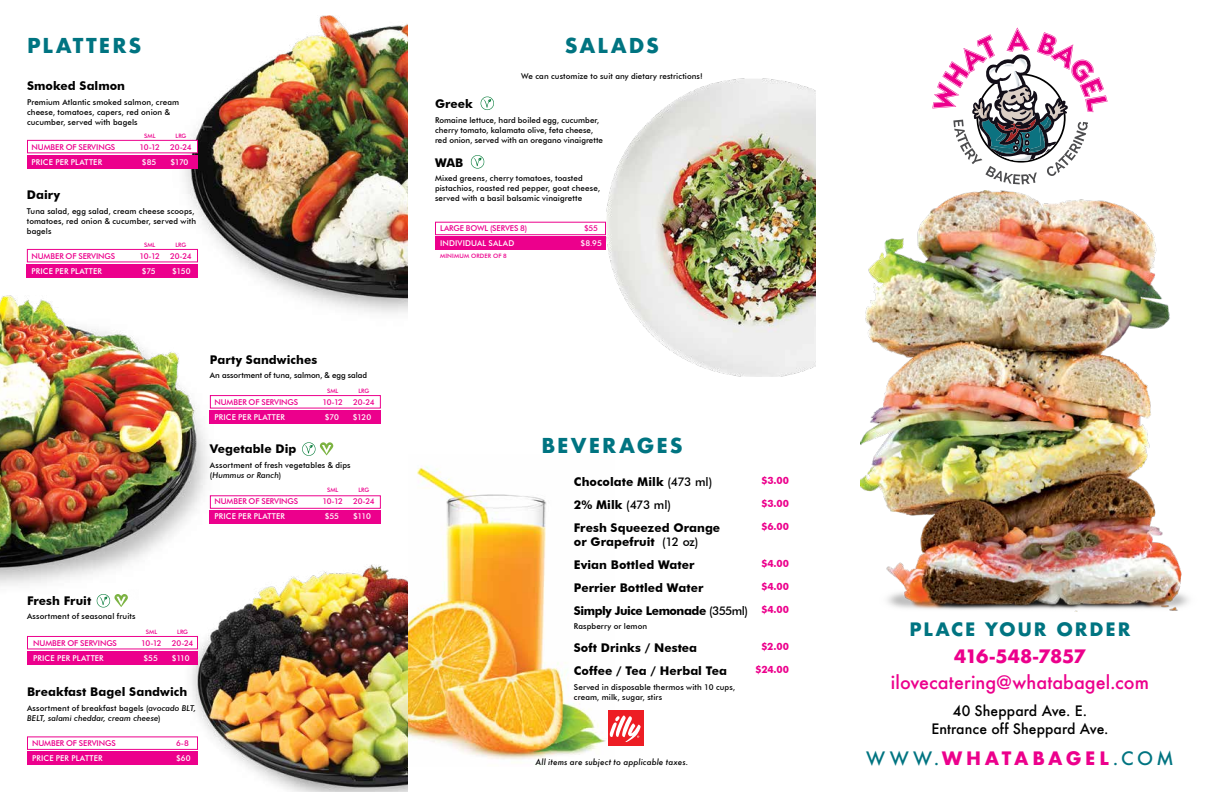
<style>
.page{position:relative;width:1224px;height:792px;background:#fff}
.page>*{position:absolute;margin:0;border:0;box-sizing:border-box;transform-origin:0 0}
.t1{font:700 20px "Futura";letter-spacing:.1em;color:#007481}
.t2{font:500 18px "Futura";letter-spacing:.005em;color:#ec008c}
.t3{font:700 18px "Futura";letter-spacing:.2em;color:#ec008c}
.t4{font:700 18px "Futura";letter-spacing:.1em;color:#007481}
.t5{font:700 18px "Futura";letter-spacing:-.02em;color:#ec008c}
.t6{font:500 14px/18px "Futura";letter-spacing:.005em;color:#000;text-align:center}
.t7{font:700 12px/23px "Futura BT";letter-spacing:.005em;color:#000}
.t8{font:700 10px "Futura BT";color:#ec008c}
.t9{font:500 8px/10px "Futura BT";letter-spacing:.015em;color:#000}
.t10{font:500 8px "Futura BT";letter-spacing:-.01em;color:#ec008c}
.t11{font:500 8px "Futura BT";letter-spacing:.015em;color:#fff}
.t12{font:italic 500 8px/10px "Futura BT";letter-spacing:.01em;color:#000}
.t13{font:italic 500 8px "Futura";letter-spacing:.015em;color:#000}
.t14{font:500 8px "Futura BT";letter-spacing:-.005em;color:#000}
.t15{font:500 6px "Futura BT";letter-spacing:.005em;color:#ec008c}
.t16{font:500 6px "Futura BT";letter-spacing:.03em;color:#ec008c}
.s1{font-style:italic}
.s2{font-style:normal}
.s3{font-weight:500}
.s4{font-weight:500;color:#007481}
</style>
<div class="page">
<img style="left:408px;top:466px;width:198px;height:293px">
<img style="left:606px;top:79px;width:210px;height:297px">
<img style="left:860px;top:191px;width:329px;height:420px">
<svg style="left:97px;top:601px;width:29px;height:7px"></svg>
<svg style="left:471px;top:155px;width:13px;height:14px"></svg>
<svg style="left:481px;top:97px;width:13px;height:13px"></svg>
<svg style="left:302px;top:442px;width:31px;height:14px"></svg>
<img style="left:0;top:295px;width:210px;height:306px">
<img style="left:180px;top:564px;width:228px;height:228px">
<img style="left:172px;top:16px;width:236px;height:312px">
<svg style="left:932px;top:27px;width:176px;height:157px"></svg>
<div style="left:608px;top:710px;width:35px;height:36px;background:#ed1d24"></div>
<svg style="left:609px;top:715px;width:32px;height:27px"></svg>
<div style="left:27px;top:140px;width:171px;height:13px;background:#fff;border:1px solid #ec008c"></div>
<div style="left:27px;top:155px;width:171px;height:13px;background:#ec008c"></div>
<div style="left:27px;top:249px;width:171px;height:13px;background:#fff;border:1px solid #ec008c"></div>
<div style="left:27px;top:264px;width:171px;height:13px;background:#ec008c"></div>
<div style="left:27px;top:636px;width:171px;height:13px;background:#fff;border:1px solid #ec008c"></div>
<div style="left:27px;top:651px;width:171px;height:14px;background:#ec008c"></div>
<div style="left:210px;top:495px;width:171px;height:14px;background:#fff;border:1px solid #ec008c"></div>
<div style="left:210px;top:510px;width:171px;height:14px;background:#ec008c"></div>
<div style="left:27px;top:736px;width:171px;height:14px;background:#fff;border:1px solid #ec008c"></div>
<div style="left:435px;top:222px;width:171px;height:13px;background:#fff;border:1px solid #ec008c"></div>
<div style="left:27px;top:751px;width:171px;height:14px;background:#ec008c"></div>
<div style="left:435px;top:236px;width:171px;height:14px;background:#ec008c"></div>
<div style="left:210px;top:395px;width:171px;height:14px;background:#fff;border:1px solid #ec008c"></div>
<div style="left:210px;top:410px;width:171px;height:14px;background:#ec008c"></div>
<h1 class="t1" style="left:27px;top:31px;width:116px">PLATTERS</h1>
<h1 class="t1" style="left:565px;top:31px;width:96px">SALADS</h1>
<p class="t9" style="left:521px;top:71px;width:183px">We can customize to suit any dietary restrictions!</p>
<h3 class="t7" style="left:27px;top:74px;width:100px">Smoked Salmon</h3>
<p class="t9" style="left:27px;top:97px;width:154px">Premium Atlantic smoked salmon, cream cheese, tomatoes, capers, red onion &amp; cucumber, served with bagels</p>
<h3 class="t7" style="left:435px;top:92px;width:40px">Greek</h3>
<p class="t9" style="left:435px;top:115px;width:170px">Romaine lettuce, hard boiled egg, cucumber, cherry tomato, kalamata olive, feta cheese, red onion, served with an oregano vinaigrette</p>
<h3 class="t7" style="left:435px;top:151px;width:30px">WAB</h3>
<p class="t9" style="left:435px;top:173px;width:167px">Mixed greens, cherry tomatoes, toasted pistachios, roasted red pepper, goat cheese, served with a basil balsamic vinaigrette</p>
<p class="t15" style="left:144px;top:132px;width:13px">SML</p>
<p class="t15" style="left:176px;top:132px;width:12px">LRG</p>
<p class="t10" style="left:32px;top:142px;width:85px">NUMBER OF SERVINGS</p>
<p class="t10" style="left:140px;top:142px;width:22px">10-12</p>
<p class="t10" style="left:170px;top:142px;width:23px">20-24</p>
<p class="t11" style="left:32px;top:157px;width:72px">PRICE PER PLATTER</p>
<p class="t11" style="left:142px;top:157px;width:16px">$85</p>
<p class="t11" style="left:170px;top:157px;width:20px">$170</p>
<h3 class="t7" style="left:27px;top:183px;width:35px">Dairy</h3>
<p class="t9" style="left:27px;top:206px;width:171px">Tuna salad, egg salad, cream cheese scoops, tomatoes, red onion &amp; cucumber, served with bagels</p>
<p class="t15" style="left:144px;top:241px;width:13px">SML</p>
<p class="t15" style="left:175px;top:241px;width:12px">LRG</p>
<p class="t10" style="left:31px;top:251px;width:85px">NUMBER OF SERVINGS</p>
<p class="t10" style="left:139px;top:251px;width:22px">10-12</p>
<p class="t10" style="left:170px;top:251px;width:23px">20-24</p>
<p class="t11" style="left:31px;top:266px;width:72px">PRICE PER PLATTER</p>
<p class="t11" style="left:142px;top:266px;width:16px">$75</p>
<p class="t11" style="left:172px;top:266px;width:20px">$150</p>
<p class="t10" style="left:440px;top:224px;width:89px">LARGE BOWL (SERVES 8)</p>
<p class="t10" style="left:584px;top:224px;width:15px">$55</p>
<p class="t11" style="left:440px;top:239px;width:76px">INDIVIDUAL SALAD</p>
<p class="t11" style="left:581px;top:239px;width:23px">$8.95</p>
<p class="t16" style="left:440px;top:252px;width:68px">MINIMUM ORDER OF 8</p>
<h3 class="t7" style="left:210px;top:348px;width:109px">Party Sandwiches</h3>
<p class="t14" style="left:210px;top:371px;width:159px">An assortment of tuna, salmon, &amp; egg salad</p>
<p class="t15" style="left:327px;top:387px;width:13px">SML</p>
<p class="t15" style="left:358px;top:387px;width:12px">LRG</p>
<p class="t10" style="left:214px;top:397px;width:85px">NUMBER OF SERVINGS</p>
<p class="t10" style="left:322px;top:397px;width:22px">10-12</p>
<p class="t10" style="left:353px;top:397px;width:23px">20-24</p>
<p class="t11" style="left:214px;top:412px;width:72px">PRICE PER PLATTER</p>
<p class="t11" style="left:325px;top:412px;width:16px">$70</p>
<p class="t11" style="left:353px;top:412px;width:20px">$120</p>
<h3 class="t7" style="left:210px;top:438px;width:88px">Vegetable Dip</h3>
<p class="t9" style="left:210px;top:460px;width:142px">Assortment of fresh vegetables &amp; dips (<span class="s1">Hummus or Ranch</span>)</p>
<p class="t15" style="left:327px;top:487px;width:13px">SML</p>
<p class="t15" style="left:358px;top:487px;width:12px">LRG</p>
<p class="t10" style="left:214px;top:497px;width:85px">NUMBER OF SERVINGS</p>
<p class="t10" style="left:322px;top:497px;width:22px">10-12</p>
<p class="t10" style="left:353px;top:497px;width:23px">20-24</p>
<p class="t11" style="left:214px;top:512px;width:72px">PRICE PER PLATTER</p>
<p class="t11" style="left:325px;top:512px;width:16px">$55</p>
<p class="t11" style="left:353px;top:512px;width:19px">$110</p>
<h3 class="t7" style="left:27px;top:589px;width:66px">Fresh Fruit</h3>
<p class="t9" style="left:27px;top:611px;width:110px">Assortment of seasonal fruits</p>
<p class="t15" style="left:146px;top:628px;width:13px">SML</p>
<p class="t15" style="left:177px;top:628px;width:12px">LRG</p>
<p class="t10" style="left:33px;top:638px;width:85px">NUMBER OF SERVINGS</p>
<p class="t10" style="left:141px;top:638px;width:22px">10-12</p>
<p class="t10" style="left:172px;top:638px;width:23px">20-24</p>
<p class="t11" style="left:33px;top:653px;width:72px">PRICE PER PLATTER</p>
<p class="t11" style="left:144px;top:653px;width:16px">$55</p>
<p class="t11" style="left:172px;top:653px;width:19px">$110</p>
<h3 class="t7" style="left:27px;top:680px;width:162px">Breakfast Bagel Sandwich</h3>
<p class="t12" style="left:27px;top:703px;width:171px"><span class="s2">Assortment of breakfast bagels (</span>avocado BLT,<br>BELT, salami cheddar, cream cheese<span class="s2">)</span></p>
<p class="t10" style="left:32px;top:738px;width:85px">NUMBER OF SERVINGS</p>
<p class="t10" style="left:176px;top:738px;width:14px">6-8</p>
<p class="t11" style="left:32px;top:753px;width:72px">PRICE PER PLATTER</p>
<p class="t11" style="left:176px;top:753px;width:16px">$60</p>
<h1 class="t1" style="left:541px;top:431px;width:143px">BEVERAGES</h1>
<h3 class="t7" style="left:574px;top:470px;width:148px">Chocolate Milk <span class="s3">(473 ml)<br></span>2% Milk <span class="s3">(473 ml)<br></span>Fresh Squeezed Orange</h3>
<h3 class="t7" style="left:574px;top:530px;width:176px">or Grapefruit <span class="s3">(12 oz)<br></span>Evian Bottled Water<br>Perrier Bottled Water<br>Simply Juice Lemonade <span class="s3">(355ml)</span></h3>
<p class="t9" style="left:574px;top:621px;width:75px">Raspberry or lemon</p>
<h3 class="t7" style="left:574px;top:636px;width:155px">Soft Drinks / Nestea<br>Coffee / Tea / Herbal Tea</h3>
<p class="t9" style="left:574px;top:682px;width:163px">Served in disposable thermos with 10 cups, cream, milk, sugar, stirs</p>
<p class="t8" style="left:761px;top:475px;width:29px">$3.00</p>
<p class="t8" style="left:761px;top:498px;width:29px">$3.00</p>
<p class="t8" style="left:761px;top:521px;width:29px">$6.00</p>
<p class="t8" style="left:761px;top:558px;width:29px">$4.00</p>
<p class="t8" style="left:761px;top:581px;width:29px">$4.00</p>
<p class="t8" style="left:761px;top:604px;width:29px">$4.00</p>
<p class="t8" style="left:761px;top:641px;width:29px">$2.00</p>
<p class="t8" style="left:756px;top:664px;width:35px">$24.00</p>
<p class="t13" style="left:536px;top:757px;width:154px">All items are subject to applicable taxes.</p>
<h2 class="t4" style="left:910px;top:617px;width:222px">PLACE YOUR ORDER</h2>
<h2 class="t5" style="left:954px;top:643px;width:133px">416-548-7857</h2>
<h2 class="t2" style="left:891px;top:670px;width:260px">ilovecatering@whatabagel.com</h2>
<h3 class="t6" style="left:931px;top:701px;width:179px">40 Sheppard Ave. E.<br>Entrance off Sheppard Ave.</h3>
<h2 class="t3" style="left:866px;top:745px;width:309px"><span class="s4">WWW.</span>WHATABAGEL<span class="s4">.COM</span></h2>
</div>
